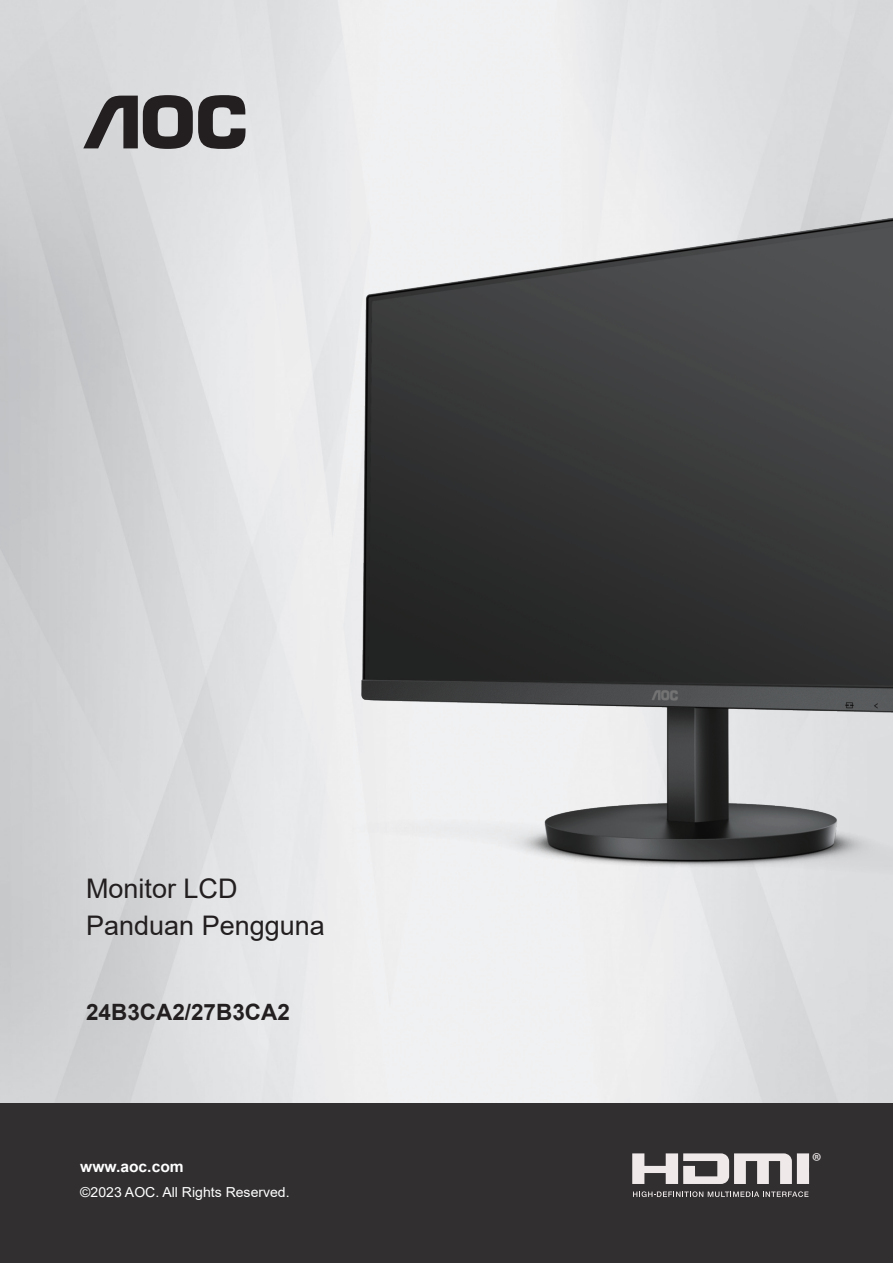
<style>
.page{position:relative;width:893px;height:1263px;background:#fff}
.page>*{position:absolute;margin:0;border:0;box-sizing:border-box;transform-origin:0 0}
.无间隔{font:27px "Arial";color:#231f20}
.t1{font:23.25px "Myriad Pro";color:#efe9e9}
.无间隔-2{font:700 22.5px "Arial";color:#231f20}
.t2{font:700 15.3px "Arial";color:#fff}
.t3{font:13.8px "Arial";color:#fff}
</style>
<div class="page">
<img style="left:0;top:0;width:893px;height:1104px">
<svg style="left:83px;top:95px;width:162px;height:54px;background:#716f70"></svg>
<div style="left:0;top:1104px;width:893px;height:159px;background:#312f30"></div>
<svg style="left:632px;top:1153px;width:177px;height:31px"></svg>
<svg style="left:633px;top:1191px;width:175px;height:6px"></svg>
<img style="left:346px;top:196px;width:547px;height:686px">
<p class="无间隔" style="left:86px;top:870px;width:153px">Monitor LCD</p>
<p class="无间隔" style="left:86px;top:907px;width:240px">Panduan Pengguna</p>
<p class="无间隔-2" style="left:86px;top:996px;width:205px">24B3CA2/27B3CA2</p>
<p class="t2" style="left:80px;top:1156px;width:105px">www.aoc.com</p>
<p class="t3" style="left:80px;top:1183px;width:211px">©2023 AOC. All Rights Reserved.</p>
<p class="t1" style="left:812px;top:1146px;width:11px">®</p>
</div>
